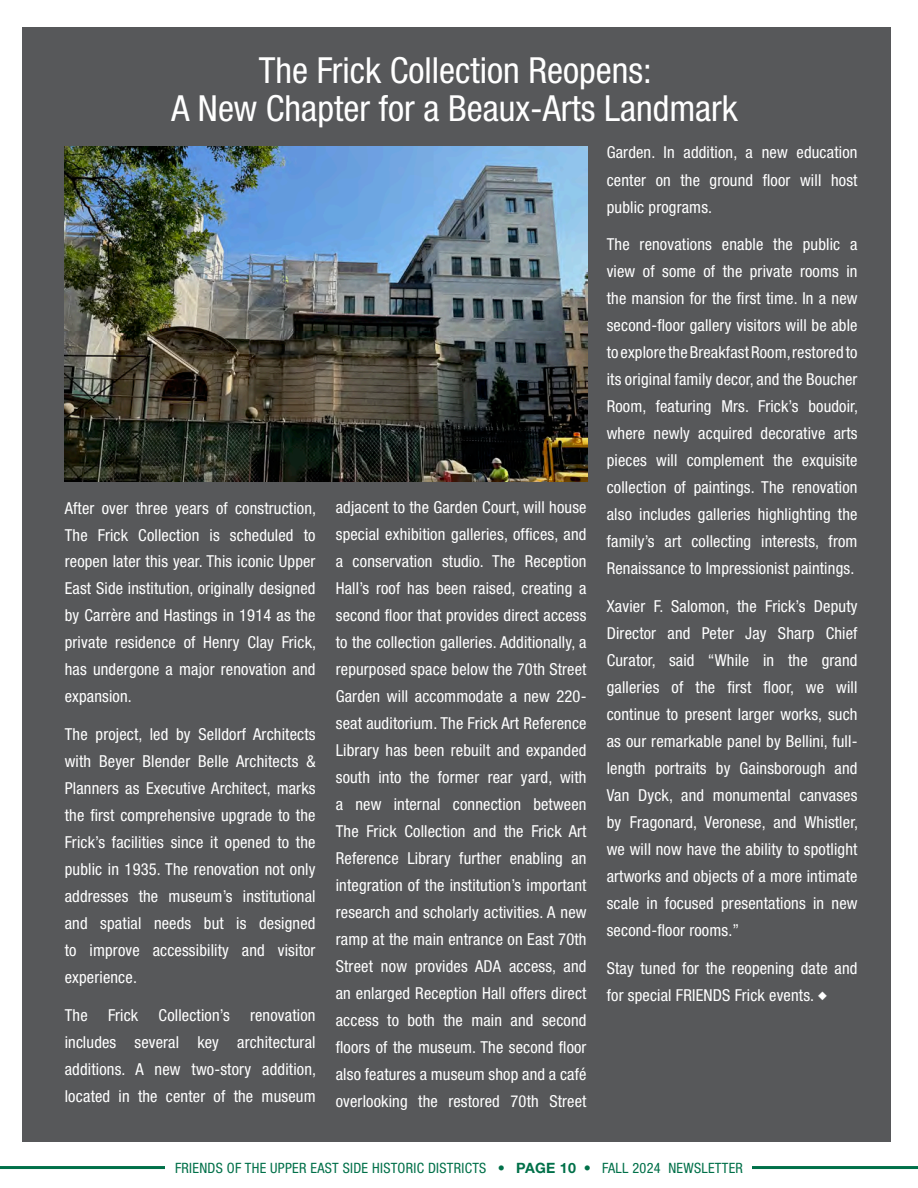
<style>
.page{position:relative;width:918px;height:1188px;background:#fff}
.page>*{position:absolute;margin:0;border:0;box-sizing:border-box;transform-origin:0 0}
.Body{font:condensed 36px/37.5px "Helvetica Neue LT Std";color:#fff;text-align:center}
.t1{font:condensed 16.5px/27px "Helvetica Neue LT Std";letter-spacing:.01em;color:#fff;text-align:justify}
.t2{font:condensed 14.25px "Helvetica Neue LT Std";letter-spacing:.02em;color:#007049}
.s1{font-weight:700;font-stretch:normal}
</style>
<div class="page">
<hr style="left:0;top:1166px;width:918px;height:3px;background:#007049">
<div style="left:166px;top:1163px;width:586px;height:16px;background:#fff"></div>
<div style="left:22px;top:27px;width:869px;height:1115px;background:#57585a"></div>
<img style="left:65px;top:147px;width:522px;height:334px">
<p class="Body" style="left:171px;top:52px;width:568px">The Frick Collection Reopens:<br>A New Chapter for a Beaux-Arts Landmark</p>
<p class="t1" style="left:65px;top:494px;width:253px">After over three years of construction, The Frick Collection is scheduled to reopen later this year. This iconic Upper East Side institution, originally designed by Carrère and Hastings in 1914 as the private residence of Henry Clay Frick, has undergone a major renovation and expansion.</p>
<p class="t1" style="left:65px;top:721px;width:252px">The project, led by Selldorf Architects with Beyer Blender Belle Architects &amp; Planners as Executive Architect, marks the first comprehensive upgrade to the Frick’s facilities since it opened to the public in 1935. The renovation not only addresses the museum’s institutional and spatial needs but is designed to improve accessibility and visitor experience.</p>
<p class="t1" style="left:65px;top:1002px;width:253px">The Frick Collection’s renovation includes several key architectural additions. A new two-story addition, located in the center of the museum</p>
<p class="t1" style="left:336px;top:494px;width:252px">adjacent to the Garden Court, will house special exhibition galleries, offices, and a conservation studio. The Reception Hall’s roof has been raised, creating a second floor that provides direct access to the collection galleries. Additionally, a repurposed space below the 70th Street Garden will accommodate a new 220- seat auditorium. The Frick Art Reference Library has been rebuilt and expanded south into the former rear yard, with a new internal connection between The Frick Collection and the Frick Art Reference Library further enabling an integration of the institution’s important research and scholarly activities. A new ramp at the main entrance on East 70th Street now provides ADA access, and an enlarged Reception Hall offers direct access to both the main and second floors of the museum. The second floor also features a museum shop and a café overlooking the restored 70th Street</p>
<p class="t1" style="left:607px;top:139px;width:252px">Garden. In addition, a new education center on the ground floor will host public programs.</p>
<p class="t1" style="left:607px;top:231px;width:253px">The renovations enable the public a view of some of the private rooms in the mansion for the first time. In a new second-floor gallery visitors will be able to explore the Breakfast Room, restored to its original family decor, and the Boucher Room, featuring Mrs. Frick’s boudoir, where newly acquired decorative arts pieces will complement the exquisite collection of paintings. The renovation also includes galleries highlighting the family’s art collecting interests, from Renaissance to Impressionist paintings.</p>
<p class="t1" style="left:607px;top:593px;width:253px">Xavier F. Salomon, the Frick’s Deputy Director and Peter Jay Sharp Chief Curator, said “While in the grand galleries of the first floor, we will continue to present larger works, such as our remarkable panel by Bellini, full&shy;length portraits by Gainsborough and Van Dyck, and monumental canvases by Fragonard, Veronese, and Whistler, we will now have the ability to spotlight artworks and objects of a more intimate scale in focused presentations in new second-floor rooms.”</p>
<p class="t1" style="left:607px;top:955px;width:252px">Stay tuned for the reopening date and for special FRIENDS Frick events. ◆</p>
<p class="t2" style="left:175px;top:1160px;width:569px">FRIENDS OF THE UPPER EAST SIDE HISTORIC DISTRICTS • <span class="s1">PAGE 10</span> • FALL 2024 NEWSLETTER</p>
</div>
